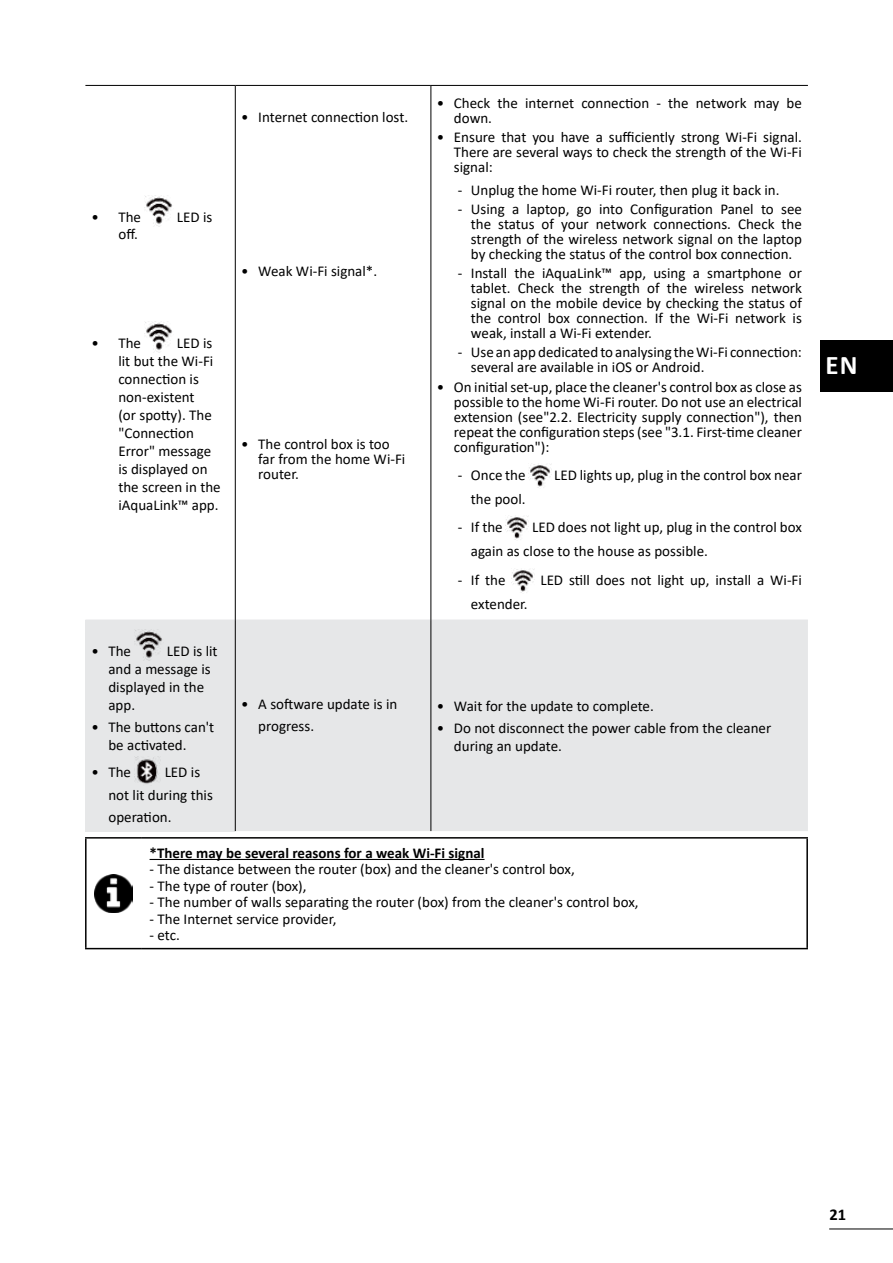
<style>
.page{position:relative;width:893px;height:1263px;background:#fff}
.page>*{position:absolute;margin:0;border:0;box-sizing:border-box;transform-origin:0 0}
.t1{font:700 27px "Calibri";color:#fff}
.t2{font:700 16.5px "Calibri";color:#000}
.t3{font:15px/15px "Calibri";color:#000}
.t4{font:700 15px "Calibri";color:#000}
</style>
<div class="page">
<hr style="left:829px;top:1228px;width:64px;height:1px;background:#000">
<div style="left:85px;top:620px;width:150px;height:211px;background:#e6e7e8"></div>
<div style="left:236px;top:621px;width:572px;height:210px;background:#e6e7e8"></div>
<hr style="left:236px;top:620px;width:194px;height:1px;background:#e6e7e8">
<hr style="left:431px;top:620px;width:377px;height:1px;background:#e6e7e8">
<hr style="left:85px;top:85px;width:150px;height:1px;background:#000">
<hr style="left:235px;top:85px;width:196px;height:1px;background:#000">
<hr style="left:431px;top:85px;width:377px;height:1px;background:#000">
<hr style="left:235px;top:86px;width:1px;height:534px;background:#000">
<hr style="left:430px;top:86px;width:1px;height:534px;background:#000">
<hr style="left:235px;top:620px;width:1px;height:211px;background:#000">
<hr style="left:430px;top:620px;width:1px;height:211px;background:#000">
<img style="left:144px;top:195px;width:29px;height:31px">
<img style="left:144px;top:321px;width:29px;height:31px">
<img style="left:528px;top:464px;width:23px;height:24px">
<img style="left:506px;top:516px;width:23px;height:24px">
<img style="left:511px;top:569px;width:23px;height:24px">
<img style="left:134px;top:629px;width:29px;height:31px">
<img style="left:134px;top:757px;width:25px;height:27px">
<hr style="left:85px;top:837px;width:56px;height:1px;background:#000">
<hr style="left:85px;top:838px;width:2px;height:110px;background:#000">
<hr style="left:141px;top:837px;width:667px;height:1px;background:#000">
<hr style="left:806px;top:838px;width:2px;height:110px;background:#000">
<hr style="left:85px;top:948px;width:56px;height:1px;background:#000">
<hr style="left:141px;top:948px;width:667px;height:1px;background:#000">
<img style="left:94px;top:874px;width:39px;height:38px">
<hr style="left:150px;top:859px;width:334px;height:1px;background:#000">
<div style="left:821px;top:340px;width:72px;height:51px;background:#000"></div>
<p class="t3" style="left:91px;top:209px;width:51px">• The</p>
<p class="t3" style="left:177px;top:209px;width:37px">LED is</p>
<p class="t3" style="left:118px;top:226px;width:21px">off.</p>
<p class="t3" style="left:91px;top:335px;width:51px">• The</p>
<p class="t3" style="left:118px;top:334px;width:104px;line-height:18px;text-indent:58px">LED is lit but the Wi-Fi connection is non-existent<br>(or spotty). The "Connection<br>Error" message is displayed on the screen in the iAquaLink™ app.</p>
<p class="t3" style="left:108px;top:642px;width:111px;line-height:18px;text-indent:58px">LED is lit and a message is displayed in the app.</p>
<p class="t3" style="left:108px;top:718px;width:107px;line-height:18px;text-indent:-17px">• The buttons can't be activated.</p>
<p class="t3" style="left:91px;top:764px;width:41px">• The</p>
<p class="t3" style="left:91px;top:643px;width:41px">• The</p>
<p class="t3" style="left:108px;top:760px;width:106px;line-height:22.5px;text-indent:56px">LED is not lit during this operation.</p>
<p class="t3" style="left:241px;top:109px;width:168px">• Internet connection lost.</p>
<p class="t3" style="left:241px;top:263px;width:137px">• Weak Wi-Fi signal*.</p>
<p class="t3" style="left:258px;top:436px;width:149px;text-indent:-17px">• The control box is too far from the home Wi-Fi router.</p>
<p class="t3" style="left:454px;top:95px;width:349px;text-indent:-17px">• Check the internet connection - the network may be down.</p>
<p class="t3" style="left:454px;top:130px;width:349px;text-align:justify;text-indent:-17px">• Ensure that you have a sufficiently strong Wi-Fi signal.<br>There are several ways to check the strength of the Wi-Fi signal:</p>
<p class="t3" style="left:458px;top:182px;width:323px">- Unplug the home Wi-Fi router, then plug it back in.</p>
<p class="t3" style="left:471px;top:201px;width:333px;text-align:justify;text-indent:-13px">- Using a laptop, go into Configuration Panel to see the status of your network connections. Check the strength of the wireless network signal on the laptop by checking the status of the control box connection.</p>
<p class="t3" style="left:471px;top:265px;width:332px;text-align:justify;text-indent:-13px">- Install the iAquaLink™ app, using a smartphone or tablet. Check the strength of the wireless network signal on the mobile device by checking the status of the control box connection. If the Wi-Fi network is weak, install a Wi-Fi extender.</p>
<p class="t3" style="left:471px;top:345px;width:332px;text-indent:-13px">- Use an app dedicated to analysing the Wi-Fi connection: several are available in iOS or Android.</p>
<p class="t3" style="left:454px;top:379px;width:349px;text-align:justify;text-indent:-17px">• On initial set-up, place the cleaner's control box as close as possible to the home Wi-Fi router. Do not use an electrical extension (see"2.2. Electricity supply connection"), then repeat the configuration steps (see "3.1. First-time cleaner configuration"):</p>
<p class="t3" style="left:458px;top:467px;width:69px">- Once the</p>
<p class="t3" style="left:554px;top:467px;width:249px">LED lights up, plug in the control box near</p>
<p class="t3" style="left:471px;top:491px;width:56px">the pool.</p>
<p class="t3" style="left:458px;top:519px;width:46px">- If the</p>
<p class="t3" style="left:471px;top:515px;width:332px;line-height:24px;text-indent:61px">LED does not light up, plug in the control box again as close to the house as possible.</p>
<p class="t3" style="left:458px;top:572px;width:49px">- If the</p>
<p class="t3" style="left:540px;top:572px;width:263px">LED still does not light up, install a Wi-Fi</p>
<p class="t3" style="left:471px;top:596px;width:58px">extender.</p>
<p class="t3" style="left:258px;top:692px;width:141px;line-height:22.5px;text-indent:-17px">• A software update is in progress.</p>
<p class="t3" style="left:437px;top:698px;width:218px">• Wait for the update to complete.</p>
<p class="t3" style="left:454px;top:719px;width:319px;line-height:18px;text-indent:-17px">• Do not disconnect the power cable from the cleaner during an update.</p>
<p class="t4" style="left:150px;top:842px;width:336px">*There may be several reasons for a weak Wi-Fi signal</p>
<p class="t3" style="left:150px;top:861px;width:427px">- The distance between the router (box) and the cleaner's control box,</p>
<p class="t3" style="left:150px;top:878px;width:159px">- The type of router (box),</p>
<p class="t3" style="left:150px;top:894px;width:491px">- The number of walls separating the router (box) from the cleaner's control box,</p>
<p class="t3" style="left:150px;top:911px;width:188px">- The Internet service provider,</p>
<p class="t3" style="left:150px;top:927px;width:32px">- etc.</p>
<h1 class="t1" style="left:825px;top:346px;width:34px">EN</h1>
<p class="t2" style="left:829px;top:1203px;width:18px">21</p>
</div>
